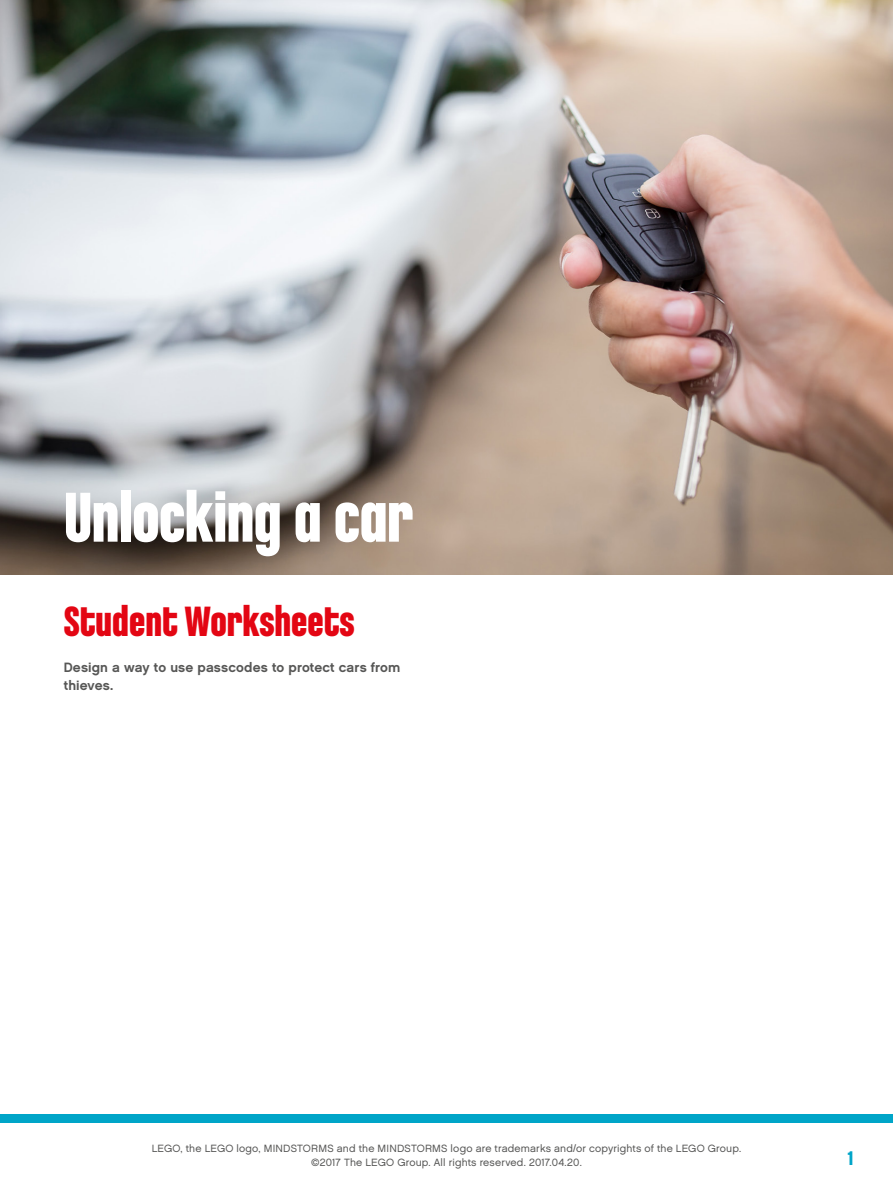
<style>
.page{position:relative;width:893px;height:1191px;background:#fff}
.page>*{position:absolute;margin:0;border:0;box-sizing:border-box;transform-origin:0 0}
.t1{font:700 75px "LEGO Chalet Comprime 80";letter-spacing:-.01em;color:#fff}
.t2{font:700 45px "LEGO Chalet Comprime 80";color:#e30613}
.t3{font:700 21px "LEGO Chalet Comprime 80";color:#00a5c8}
.t4{font:700 13.5px/18px "LEGO Chalet 60";letter-spacing:.01em;color:#575756}
.t5{font:10.5px/13.5px "LEGO Chalet 60";letter-spacing:.015em;color:#575756;text-align:center}
</style>
<div class="page">
<div style="left:0;top:1114px;width:893px;height:9px;background:#00a5c8"></div>
<img style="left:0;top:0;width:893px;height:574px">
<h1 class="t1" style="left:64px;top:473px;width:351px">Unlocking a car</h1>
<h2 class="t2" style="left:64px;top:594px;width:292px">Student Worksheets</h2>
<p class="t4" style="left:64px;top:657px;width:338px">Design a way to use passcodes to protect cars from thieves.</p>
<p class="t5" style="left:152px;top:1141px;width:591px">LEGO, the LEGO logo, MINDSTORMS and the MINDSTORMS logo are trademarks and/or copyrights of the LEGO Group. ©2017 The LEGO Group. All rights reserved. 2017.04.20.</p>
<h3 class="t3" style="left:842px;top:1146px;width:18px">8 51</h3>
</div>
